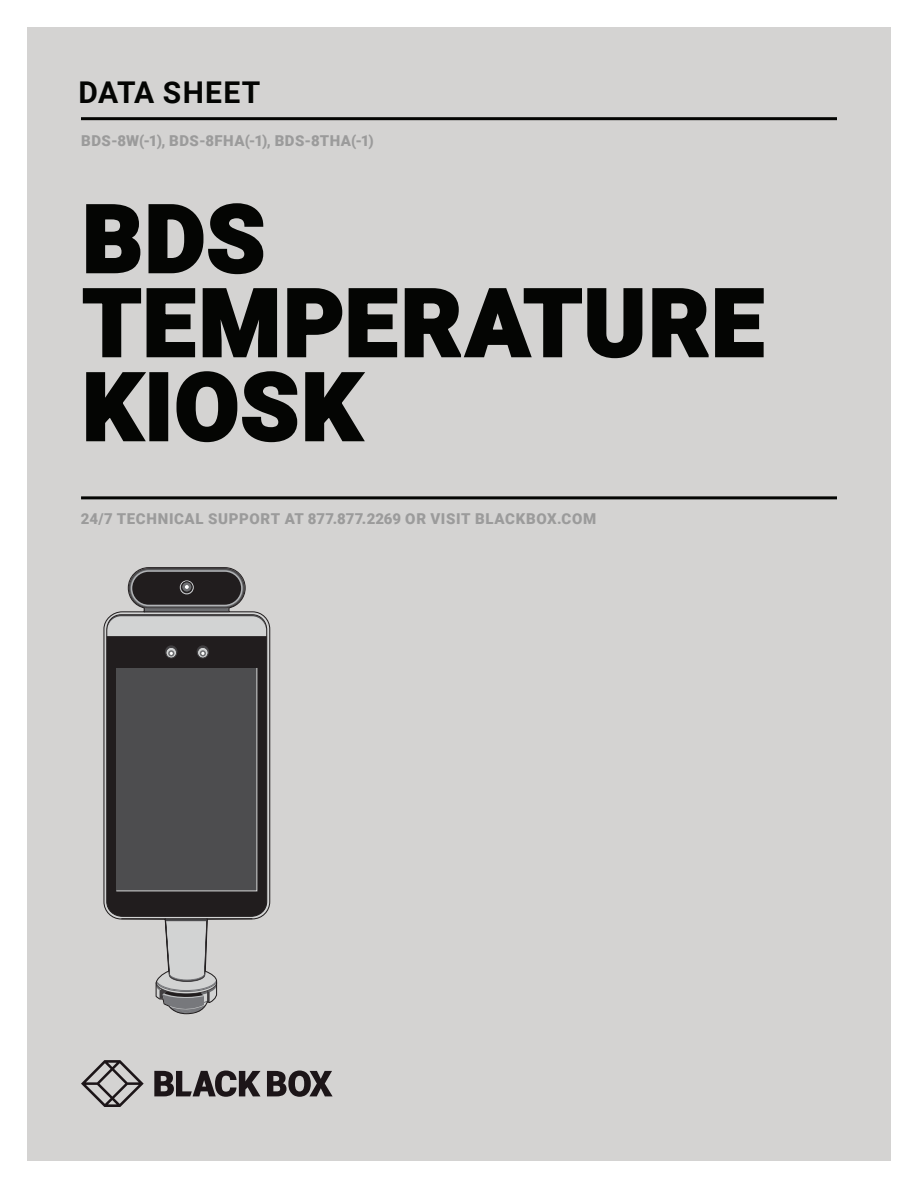
<style>
.page{position:relative;width:918px;height:1188px;background:#fff}
.page>*{position:absolute;margin:0;border:0;box-sizing:border-box;transform-origin:0 0}
.t1{font:900 93px/84px "Roboto";letter-spacing:.025em;color:#040503}
.t2{font:700 30px "Roboto";letter-spacing:.04em;color:#040503}
.t3{font:900 15px "Roboto";letter-spacing:.035em;color:#9b9b9b}
</style>
<div class="page">
<div style="left:27px;top:27px;width:864px;height:1134px;background:#d4d3d2"></div>
<hr style="left:81px;top:117px;width:756px;height:3px;background:#040503">
<hr style="left:81px;top:496px;width:756px;height:3px;background:#040503">
<svg style="left:86px;top:203px;width:178px;height:72px"></svg>
<svg style="left:82px;top:288px;width:196px;height:70px"></svg>
<svg style="left:287px;top:288px;width:356px;height:71px"></svg>
<svg style="left:652px;top:288px;width:112px;height:70px"></svg>
<svg style="left:86px;top:372px;width:60px;height:70px"></svg>
<div style="left:149px;top:372px;width:19px;height:69px;border:3px solid #040503"></div>
<svg style="left:176px;top:371px;width:189px;height:72px"></svg>
<svg style="left:81px;top:1060px;width:63px;height:47px"></svg>
<svg style="left:267px;top:1071px;width:66px;height:26px"></svg>
<svg style="left:154px;top:1071px;width:107px;height:26px"></svg>
<svg style="left:103px;top:567px;width:167px;height:353px;background:#535253"></svg>
<svg style="left:155px;top:918px;width:63px;height:96px"></svg>
<h2 class="t2" style="left:79px;top:72px;width:184px">DATA SHEET</h2>
<p class="t3" style="left:81px;top:130px;width:294px">BDS-8W(-1), BDS-8FHA(-1), BDS-8THA(-1)</p>
<h1 class="t1" style="left:83px;top:193px;width:682px">BDS<br>TEMPERATURE<br>KIOSK</h1>
<p class="t3" style="left:81px;top:508px;width:517px">24/7 TECHNICAL SUPPORT AT 877.877.2269 OR VISIT BLACKBOX.COM</p>
</div>
